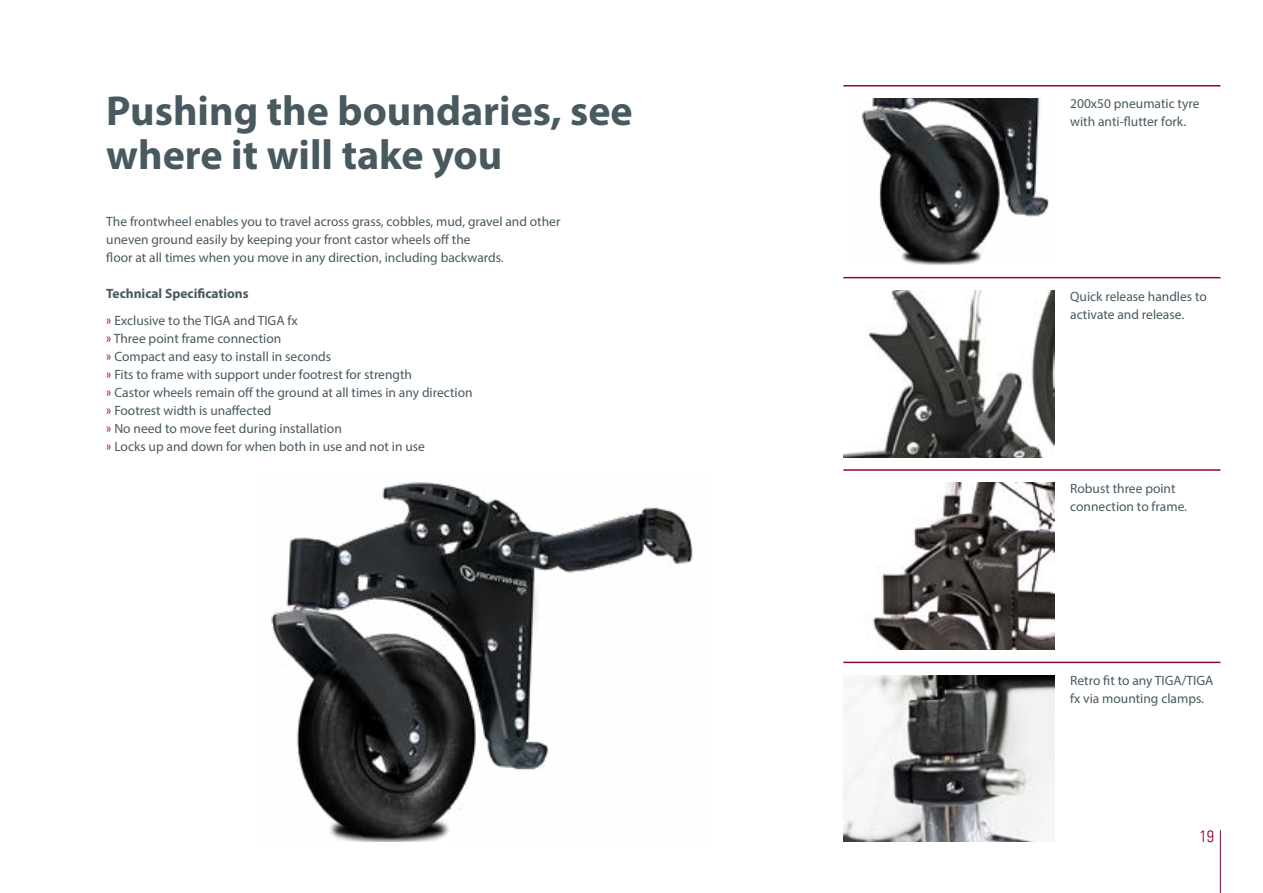
<style>
.page{position:relative;width:1263px;height:893px;background:#fff}
.page>*{position:absolute;margin:0;border:0;box-sizing:border-box;transform-origin:0 0}
.t1{font:700 42px/43.5px "Myriad Pro";color:#495960}
.t2{font:16.5px "Univers Com 47 Light Cond";color:#900730}
.t3{font:13.5px/18px "Myriad Pro";color:#495960}
.s1{font-weight:700}
.s2{font-family:"Univers Com 47 Light Cond";color:#900730}
</style>
<div class="page">
<img style="left:271px;top:482px;width:422px;height:359px">
<img style="left:858px;top:98px;width:191px;height:167px">
<img style="left:872px;top:483px;width:182px;height:167px">
<hr style="left:843px;top:469px;width:377px;height:2px;background:#900730">
<img style="left:843px;top:675px;width:211px;height:167px">
<hr style="left:843px;top:662px;width:377px;height:1px;background:#900730">
<img style="left:843px;top:290px;width:211px;height:167px">
<hr style="left:843px;top:277px;width:377px;height:1px;background:#900730">
<hr style="left:843px;top:85px;width:377px;height:2px;background:#900730">
<hr style="left:1220px;top:830px;width:1px;height:63px;background:#900730">
<h1 class="t1" style="left:106px;top:88px;width:528px">Pushing the boundaries, see where it will take you</h1>
<p class="t3" style="left:106px;top:212px;width:456px">The frontwheel enables you to travel across grass, cobbles, mud, gravel and other uneven ground easily by keeping your front castor wheels off the<br>floor at all times when you move in any direction, including backwards.</p>
<p class="t3" style="left:106px;top:280px;width:193px;line-height:26.5px"><span class="s1">Technical Specifications<br></span><span class="s2">»</span> Exclusive to the TIGA and TIGA fx</p>
<p class="t3" style="left:106px;top:329px;width:368px"><span class="s2">»</span> Three point frame connection<br><span class="s2">»</span> Compact and easy to install in seconds<br><span class="s2">»</span> Fits to frame with support under footrest for strength<br><span class="s2">»</span> Castor wheels remain off the ground at all times in any direction <span class="s2">»</span> Footrest width is unaffected<br><span class="s2">»</span> No need to move feet during installation<br><span class="s2">»</span> Locks up and down for when both in use and not in use</p>
<p class="t3" style="left:1070px;top:94px;width:131px">200x50 pneumatic tyre with anti-flutter fork.</p>
<p class="t3" style="left:1070px;top:287px;width:138px">Quick release handles to activate and release.</p>
<p class="t3" style="left:1070px;top:479px;width:118px">Robust three point connection to frame.</p>
<p class="t3" style="left:1070px;top:671px;width:145px">Retro fit to any TIGA/TIGA fx via mounting clamps.</p>
<p class="t2" style="left:1199px;top:826px;width:16px">19</p>
</div>
